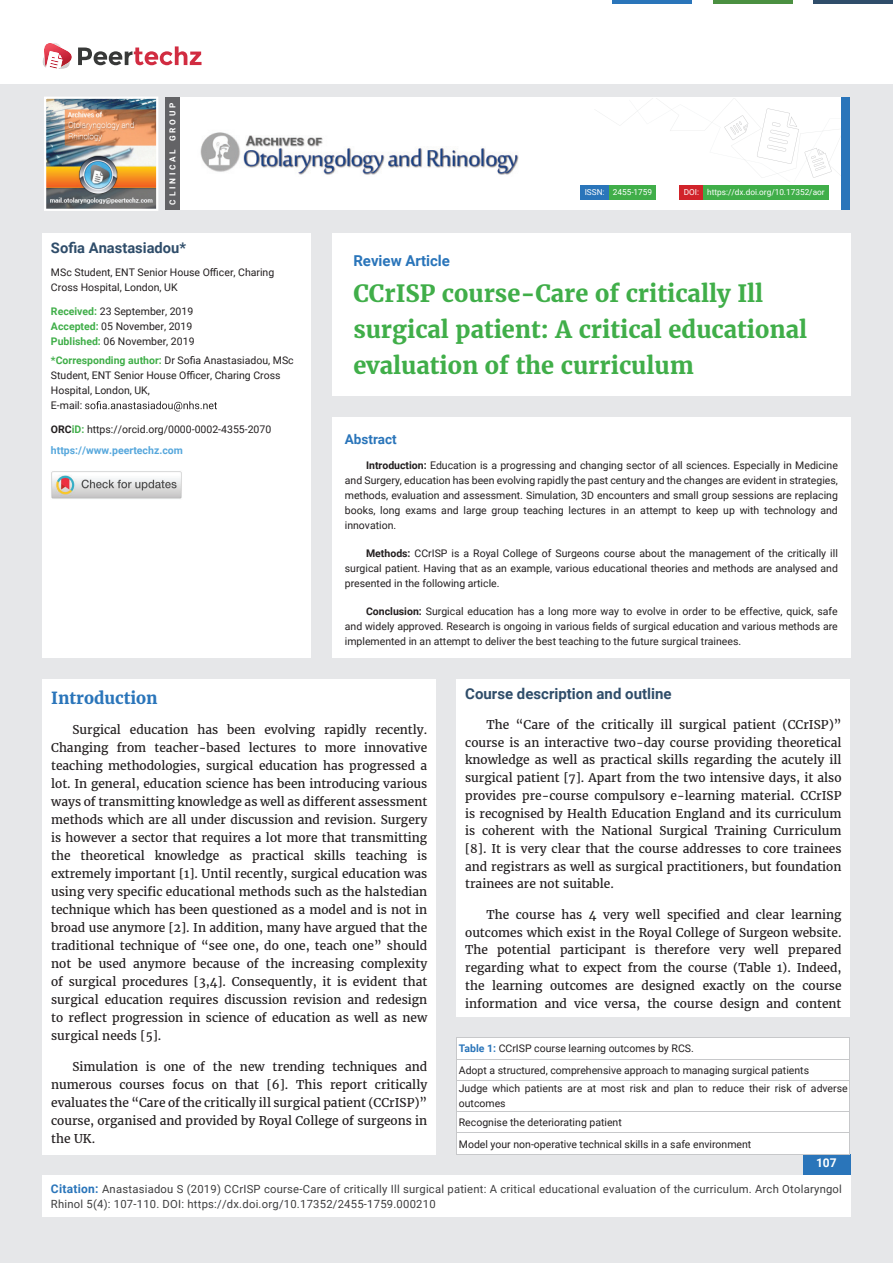
<style>
.page{position:relative;width:893px;height:1263px;background:#e6e7e9}
.page>*{position:absolute;margin:0;border:0;box-sizing:border-box;transform-origin:0 0}
.t1{font:700 23.55px/36px "Merriweather";color:#40ae49}
.t2{font:700 16.5px "Merriweather";color:#2a75ba}
.t3{font:700 15px "Roboto";color:#2f4d6a}
.t4{font:700 15px "Roboto";color:#2a75ba}
.t5{font:700 14.7px "Roboto";color:#2f4d6a}
.t6{font:700 13.5px "Roboto";color:#2a75ba}
.t7{font:12px/18px "Merriweather";color:#231f20;text-align:justify}
.t8{font:700 12px "Roboto";color:#fff}
.t9{font:11.25px/15px "Roboto";letter-spacing:.02em;color:#3e3e3f}
.t10{font:10.5px/15px "Roboto";color:#231f20}
.t11{font:8.25px "Roboto";color:#fff}
.t12{font:700 8.25px "Roboto";letter-spacing:.34em;color:#fff}
.s1{font-weight:700;color:#40ae49}
.s2{font-weight:700}
.s3{font-weight:700;color:#56a7dc}
.s4{font-weight:700;color:#2a75ba}
.s5{font-weight:700;font-size:12px;color:#2a75ba}
</style>
<div class="page">
<div style="left:165px;top:98px;width:684px;height:112px;background:#fff"></div>
<svg style="left:596px;top:100px;width:245px;height:78px"></svg>
<div style="left:841px;top:98px;width:8px;height:112px;background:#2a75ba"></div>
<img style="left:44px;top:97px;width:114px;height:114px">
<div style="left:0;top:0;width:893px;height:83px;background:#fff"></div>
<hr style="left:713px;top:0;width:79px;height:3px;background:#4b9041">
<hr style="left:612px;top:0;width:80px;height:3px;background:#2a75ba">
<hr style="left:813px;top:0;width:80px;height:3px;background:#2f4d6a">
<div style="left:803px;top:1154px;width:47px;height:50px;background:#2a75ba"></div>
<div style="left:42px;top:1176px;width:808px;height:41px;background:#fff"></div>
<svg style="left:42px;top:43px;width:159px;height:26px"></svg>
<div style="left:703px;top:185px;width:126px;height:15px;background:#40ae49"></div>
<div style="left:679px;top:185px;width:24px;height:15px;background:#d1232a"></div>
<div style="left:608px;top:186px;width:48px;height:14px;background:#40ae49"></div>
<div style="left:580px;top:185px;width:29px;height:15px;background:#2a75ba"></div>
<img style="left:200px;top:132px;width:319px;height:43px">
<div style="left:165px;top:98px;width:15px;height:112px;background:#636366"></div>
<div style="left:332px;top:233px;width:518px;height:163px;background:#fff"></div>
<div style="left:42px;top:233px;width:269px;height:425px;background:#fff"></div>
<svg style="left:85px;top:401px;width:132px;height:10px"></svg>
<img style="left:51px;top:471px;width:131px;height:28px">
<div style="left:43px;top:679px;width:393px;height:475px;background:#fff"></div>
<div style="left:457px;top:679px;width:393px;height:337px;background:#fff"></div>
<div style="left:332px;top:417px;width:518px;height:241px;background:#fff"></div>
<div style="left:457px;top:1038px;width:393px;height:116px;background:#fff"></div>
<hr style="left:457px;top:1112px;width:393px;height:1px;background:#c7c8ca">
<hr style="left:457px;top:1133px;width:393px;height:1px;background:#c7c8ca">
<p class="t12" style="left:168px;top:205px;width:103px;rotate:-90deg">CLINICAL GROUP</p>
<p class="t5" style="left:51px;top:239px;width:137px">Sofia Anastasiadou*</p>
<p class="t10" style="left:51px;top:265px;width:225px">MSc Student, ENT Senior House Officer, Charing<br>Cross Hospital, London, UK</p>
<p class="t10" style="left:51px;top:304px;width:145px"><span class="s1">Received:</span> 23 September, 2019<br><span class="s1">Accepted:</span> 05 November, 2019<br><span class="s1">Published:</span> 06 November, 2019</p>
<p class="t10" style="left:51px;top:353px;width:244px"><span class="s1">*Corresponding author:</span> Dr Sofia Anastasiadou, MSc Student, ENT Senior House Officer, Charing Cross Hospital, London, UK,<br>E-mail:</p>
<p class="t10" style="left:51px;top:419px;width:222px;line-height:21px"><span class="s2">ORC</span><span class="s1">iD:</span> https://orcid.org/0000-0002-4355-2070 <span class="s3">https://www.peertechz.com</span></p>
<p class="t11" style="left:585px;top:188px;width:69px">ISSN: 2455-1759</p>
<p class="t11" style="left:684px;top:187px;width:142px">DOI: https://dx.doi.org/10.17352/aor</p>
<p class="t4" style="left:353px;top:252px;width:98px">Review Article</p>
<h1 class="t1" style="left:353px;top:276px;width:455px">CCrISP course-Care of critically Ill surgical patient: A critical educational evaluation of the curriculum</h1>
<p class="t6" style="left:345px;top:431px;width:53px">Abstract</p>
<p class="t10" style="left:345px;top:458px;width:495px;text-align:justify;text-indent:21px"><span class="s2">Introduction:</span> Education is a progressing and changing sector of all sciences. Especially in Medicine and Surgery, education has been evolving rapidly the past century and the changes are evident in strategies, methods, evaluation and assessment. Simulation, 3D encounters and small group sessions are replacing books, long exams and large group teaching lectures in an attempt to keep up with technology and innovation.</p>
<p class="t10" style="left:345px;top:546px;width:495px;text-align:justify;text-indent:21px"><span class="s2">Methods:</span> CCrISP is a Royal College of Surgeons course about the management of the critically ill surgical patient. Having that as an example, various educational theories and methods are analysed and presented in the following article.</p>
<p class="t10" style="left:345px;top:604px;width:494px;text-align:justify;text-indent:21px"><span class="s2">Conclusion:</span> Surgical education has a long more way to evolve in order to be effective, quick, safe and widely approved. Research is ongoing in various fields of surgical education and various methods are implemented in an attempt to deliver the best teaching to the future surgical trainees.</p>
<h2 class="t2" style="left:51px;top:687px;width:108px">Introduction</h2>
<p class="t7" style="left:51px;top:721px;width:378px;text-indent:21px">Surgical education has been evolving rapidly recently.<br>Changing from teacher-based lectures to more innovative teaching methodologies, surgical education has progressed a lot. In general, education science has been introducing various ways of transmitting knowledge as well as different assessment methods which are all under discussion and revision. Surgery is however a sector that requires a lot more that transmitting the theoretical knowledge as practical skills teaching is extremely important [1]. Until recently, surgical education was using very specific educational methods such as the halstedian technique which has been questioned as a model and is not in broad use anymore [2]. In addition, many have argued that the traditional technique of “see one, do one, teach one” should not be used anymore because of the increasing complexity of surgical procedures [3,4]. Consequently, it is evident that surgical education requires discussion revision and redesign to reflect progression in science of education as well as new surgical needs [5].</p>
<p class="t7" style="left:51px;top:1058px;width:378px;text-indent:21px">Simulation is one of the new trending techniques and numerous courses focus on that [6]. This report critically evaluates the “Care of the critically ill surgical patient (CCrISP)” course, organised and provided by Royal College of surgeons in the UK.</p>
<p class="t3" style="left:465px;top:685px;width:208px">Course description and outline</p>
<p class="t7" style="left:465px;top:716px;width:378px;text-indent:21px">The “Care of the critically ill surgical patient (CCrISP)” course is an interactive two-day course providing theoretical knowledge as well as practical skills regarding the acutely ill surgical patient [7]. Apart from the two intensive days, it also provides pre-course compulsory e-learning material. CCrISP is recognised by Health Education England and its curriculum is coherent with the National Surgical Training Curriculum [8]. It is very clear that the course addresses to core trainees and registrars as well as surgical practitioners, but foundation trainees are not suitable.</p>
<p class="t7" style="left:465px;top:906px;width:378px;text-indent:21px">The course has 4 very well specified and clear learning outcomes which exist in the Royal College of Surgeon website.<br>The potential participant is therefore very well prepared regarding what to expect from the course (Table 1). Indeed, the learning outcomes are designed exactly on the course information and vice versa, the course design and content</p>
<p class="t10" style="left:459px;top:1038px;width:352px;line-height:21.3px"><span class="s4">Table 1:</span> CCrISP course learning outcomes by RCS.<br>Adopt a structured, comprehensive approach to managing surgical patients</p>
<p class="t10" style="left:459px;top:1081px;width:390px">Judge which patients are at most risk and plan to reduce their risk of adverse outcomes</p>
<p class="t10" style="left:459px;top:1112px;width:294px;line-height:21.3px">Recognise the deteriorating patient<br>Model your non-operative technical skills in a safe environment</p>
<p class="t8" style="left:816px;top:1155px;width:22px">107</p>
<p class="t9" style="left:51px;top:1182px;width:792px"><span class="s5">Citation:</span> Anastasiadou S (2019) CCrISP course-Care of critically Ill surgical patient: A critical educational evaluation of the curriculum. Arch Otolaryngol<br>Rhinol 5(4): 107-110. DOI: https://dx.doi.org/10.17352/2455-1759.000210</p>
</div>
